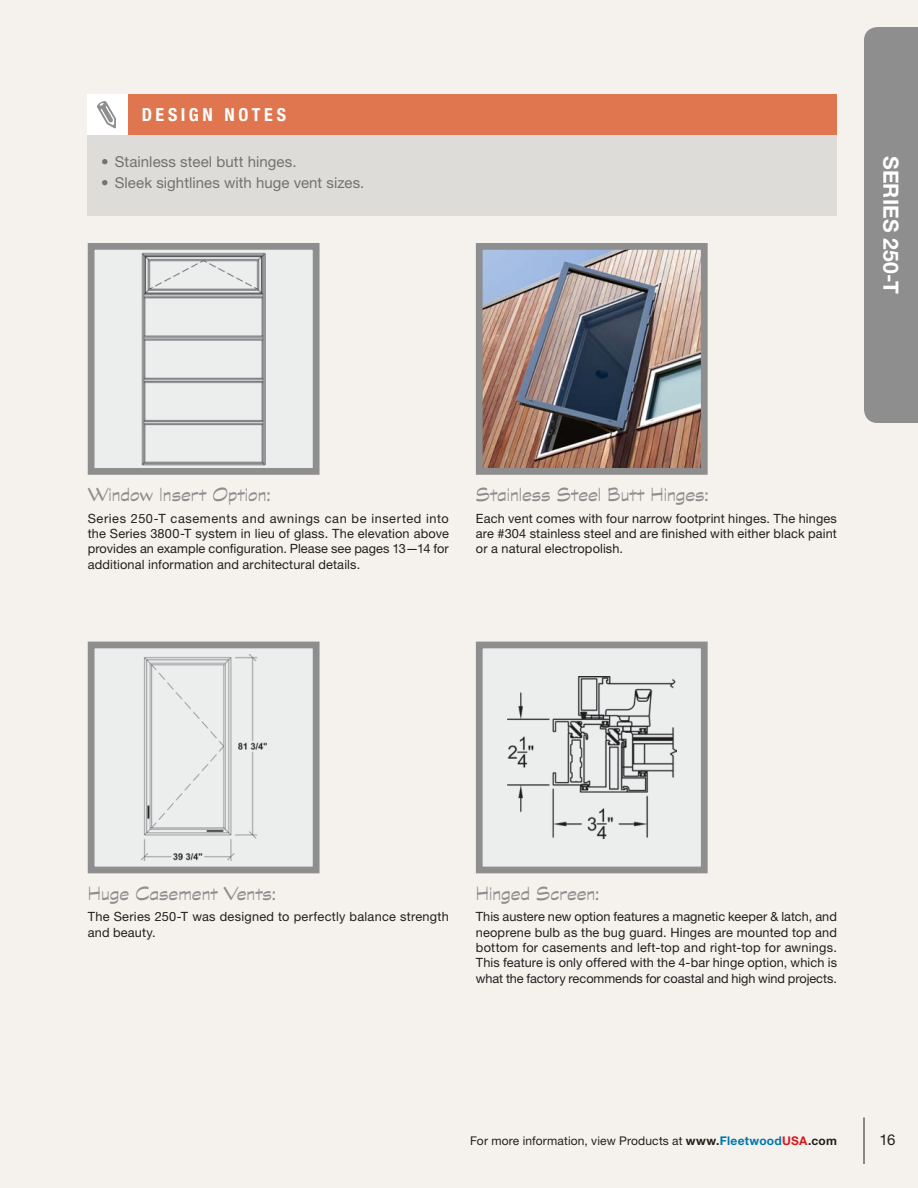
<style>
.page{position:relative;width:918px;height:1188px;background:#f5f1ed}
.page>*{position:absolute;margin:0;border:0;box-sizing:border-box;transform-origin:0 0}
.t1{font:21px "Graphite Std";letter-spacing:.005em;color:#8e8e8e}
.t2{font:700 21px "Helvetica Neue LT Std";letter-spacing:.01em;color:#fff}
.t3{font:700 condensed 18px "Helvetica Neue LT Std";letter-spacing:.2em;color:#fff}
.t4{font:15px "Helvetica Neue LT Std";letter-spacing:.005em;color:#727272}
.t5{font:15px "Helvetica Neue LT Std";color:#231f20}
.t6{font:12.75px/15.3px "Helvetica Neue LT Std";letter-spacing:.01em;color:#231f20;text-align:justify}
.t7{font:12px "Helvetica Neue LT Std";letter-spacing:.01em;color:#231f20}
.s1{font-weight:700}
.s2{font-weight:700;color:#0078a9}
.s3{font-weight:700;color:#d71920}
</style>
<div class="page">
<hr style="left:864px;top:1117px;width:1px;height:47px;background:#231f20">
<div style="left:476px;top:642px;width:232px;height:231px;background:#eceded;border:7px solid #8e8e8e"></div>
<div style="left:864px;top:27px;width:54px;height:396px;background:#8e8e8e"></div>
<div style="left:88px;top:135px;width:749px;height:81px;background:#dddcd8"></div>
<div style="left:128px;top:94px;width:709px;height:41px;background:#df764f"></div>
<div style="left:88px;top:94px;width:40px;height:41px;background:#fff"></div>
<svg style="left:97px;top:101px;width:19px;height:28px"></svg>
<img style="left:484px;top:251px;width:216px;height:216px">
<div style="left:476px;top:243px;width:232px;height:232px;border:7px solid #8e8e8e"></div>
<div style="left:88px;top:642px;width:232px;height:231px;background:#eceded;border:7px solid #8e8e8e"></div>
<div style="left:88px;top:243px;width:232px;height:232px;background:#eceded;border:7px solid #8e8e8e"></div>
<img style="left:507px;top:676px;width:169px;height:163px">
<img style="left:141px;top:654px;width:125px;height:207px">
<img style="left:141px;top:252px;width:125px;height:214px">
<h2 class="t3" style="left:142px;top:104px;width:146px">DESIGN NOTES</h2>
<p class="t4" style="left:101px;top:153px;width:197px">• Stainless steel butt hinges.</p>
<p class="t4" style="left:101px;top:174px;width:265px">• Sleek sightlines with huge vent sizes.</p>
<h1 class="t2" style="left:904px;top:156px;width:140px;rotate:90deg">SERIES 250-T</h1>
<h1 class="t1" style="left:88px;top:483px;width:184px">Window Insert Option:</h1>
<p class="t6" style="left:88px;top:510px;width:363px">Series 250-T casements and awnings can be inserted into the Series 3800-T system in lieu of glass. The elevation above provides an example configuration. Please see pages 13—14 for additional information and architectural details.</p>
<h1 class="t1" style="left:476px;top:483px;width:234px">Stainless Steel Butt Hinges:</h1>
<p class="t6" style="left:476px;top:510px;width:363px">Each vent comes with four narrow footprint hinges. The hinges are #304 stainless steel and are finished with either black paint or a natural electropolish.</p>
<h1 class="t1" style="left:88px;top:882px;width:190px">Huge Casement Vents:</h1>
<p class="t6" style="left:88px;top:909px;width:363px">The Series 250-T was designed to perfectly balance strength and beauty.</p>
<h1 class="t1" style="left:476px;top:882px;width:125px">Hinged Screen:</h1>
<p class="t6" style="left:476px;top:909px;width:363px">This austere new option features a magnetic keeper &amp; latch, and neoprene bulb as the bug guard. Hinges are mounted top and bottom for casements and left-top and right-top for awnings.<br>This feature is only offered with the 4-bar hinge option, which is what the factory recommends for coastal and high wind projects.</p>
<p class="t7" style="left:470px;top:1133px;width:368px">For more information, view Products at <span class="s1">www.</span><span class="s2">Fleetwood</span><span class="s3">USA</span><span class="s1">.com</span></p>
<p class="t5" style="left:880px;top:1130px;width:17px">16</p>
</div>
